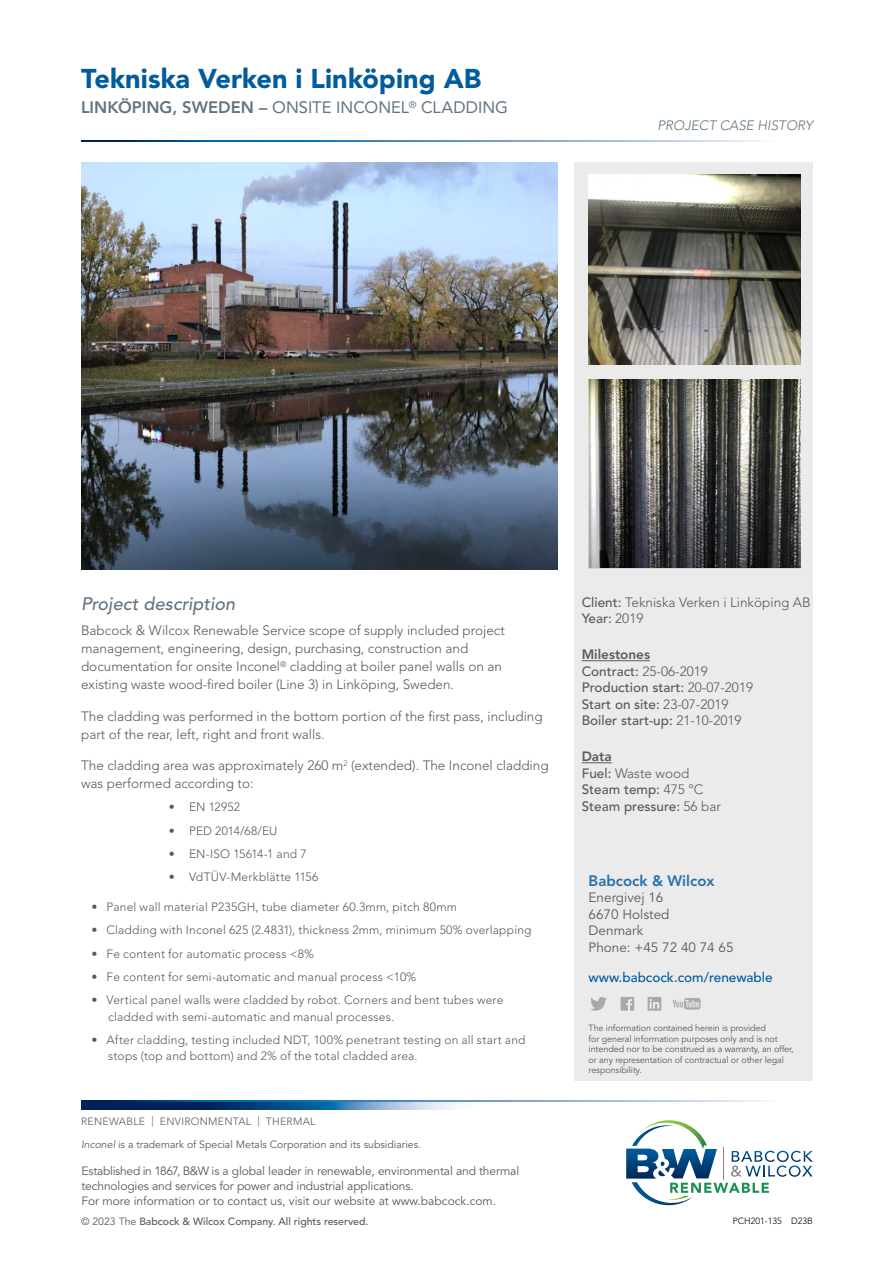
<style>
.page{position:relative;width:894px;height:1264px;background:#fff}
.page>*{position:absolute;margin:0;border:0;box-sizing:border-box;transform-origin:0 0}
.t1{font:900 27px "Avenir LT Std";letter-spacing:.005em;color:#005c9d}
.t2{font:italic 500 18px "Avenir LT Std";letter-spacing:.005em;color:#627480}
.t3{font:16.5px "Avenir LT Std";color:#627480}
.t4{font:800 15px "Avenir LT Std";color:#2570ab}
.t5{font:300 13.5px/18px "Avenir LT Std";color:#58595b}
.t6{font:500 13.5px/16.5px "Avenir LT Std";color:#58595b}
.t7{font:13.5px/16.5px "Avenir LT Std";color:#58595b}
.t8{font:500 13.5px "Avenir LT Std";color:#005c9d}
.t9{font:italic 300 13.5px "Avenir LT Std";color:#627480}
.t10{font:300 12px/16.5px "Avenir LT Std";letter-spacing:.015em;color:#58595b}
.t11{font:12px/15px "Avenir LT Std";letter-spacing:-.01em;color:#58595b}
.t12{font:10.5px "Avenir LT Std";color:#58595b}
.t13{font:500 10.5px "Avenir LT Std";color:#58595b}
.t14{font:300 10.5px "Avenir LT Std";letter-spacing:.025em;color:#58595b}
.t15{font:9px/10.5px "Avenir LT Std";letter-spacing:-.01em;color:#58595b}
.t16{font:300 9px "Avenir LT Std";color:#000}
.s1{font-weight:800}
.s2{font-style:italic}
.s3{font-weight:400}
.s4{font-weight:500}
.s5{font-weight:300}
</style>
<div class="page">
<svg style="left:81px;top:1102px;width:373px;height:7px;background:#346190"></svg>
<svg style="left:81px;top:1100px;width:687px;height:2px"></svg>
<svg style="left:81px;top:141px;width:686px;height:1px"></svg>
<svg style="left:626px;top:1120px;width:186px;height:86px"></svg>
<div style="left:574px;top:162px;width:238px;height:918px;background:#ebebec"></div>
<img style="left:81px;top:162px;width:476px;height:407px">
<hr style="left:581px;top:660px;width:68px;height:1px;background:#58595b">
<hr style="left:581px;top:762px;width:30px;height:1px;background:#58595b">
<img style="left:588px;top:379px;width:212px;height:188px">
<img style="left:588px;top:174px;width:212px;height:190px">
<svg style="left:672px;top:998px;width:28px;height:11px"></svg>
<svg style="left:590px;top:997px;width:16px;height:13px"></svg>
<svg style="left:620px;top:997px;width:14px;height:13px"></svg>
<svg style="left:647px;top:997px;width:14px;height:13px"></svg>
<h1 class="t1" style="left:81px;top:62px;width:401px">Tekniska Verken i Linköping AB</h1>
<h3 class="t3" style="left:81px;top:98px;width:428px"><span class="s1">LINKÖPING, SWEDEN –</span> ONSITE INCONEL<sup>®</sup> CLADDING</h3>
<p class="t9" style="left:657px;top:118px;width:157px">PROJECT CASE HISTORY</p>
<h2 class="t2" style="left:81px;top:593px;width:155px">Project description</h2>
<p class="t5" style="left:81px;top:621px;width:425px">Babcock &amp; Wilcox Renewable Service scope of supply included project management, engineering, design, purchasing, construction and documentation for onsite Inconel<sup>®</sup> cladding at boiler panel walls on an existing waste wood-fired boiler (Line 3) in Linköping, Sweden.</p>
<p class="t5" style="left:81px;top:707px;width:463px">The cladding was performed in the bottom portion of the first pass, including part of the rear, left, right and front walls.</p>
<p class="t5" style="left:81px;top:756px;width:469px">The cladding area was approximately 260 m<sup>2</sup> (extended). The Inconel cladding was performed according to:</p>
<p class="t10" style="left:169px;top:799px;width:73px">• EN 12952</p>
<p class="t10" style="left:169px;top:822px;width:110px">• PED 2014/68/EU</p>
<p class="t10" style="left:169px;top:845px;width:139px">• EN-ISO 15614-1 and 7</p>
<p class="t10" style="left:169px;top:868px;width:151px">• VdTÜV-Merkblätte 1156</p>
<p class="t10" style="left:91px;top:898px;width:367px">• Panel wall material P235GH, tube diameter 60.3mm, pitch 80mm</p>
<p class="t10" style="left:91px;top:922px;width:441px">• Cladding with Inconel 625 (2.4831), thickness 2mm, minimum 50% overlapping</p>
<p class="t10" style="left:91px;top:945px;width:224px">• Fe content for automatic process &lt;8%</p>
<p class="t10" style="left:91px;top:968px;width:326px">• Fe content for semi-automatic and manual process &lt;10%</p>
<p class="t10" style="left:108px;top:991px;width:396px;text-indent:-16px">• Vertical panel walls were cladded by robot. Corners and bent tubes were cladded with semi-automatic and manual processes.</p>
<p class="t10" style="left:108px;top:1031px;width:419px;text-indent:-16px">• After cladding, testing included NDT, 100% penetrant testing on all start and stops (top and bottom) and 2% of the total cladded area.</p>
<p class="t14" style="left:81px;top:1115px;width:236px">RENEWABLE | ENVIRONMENTAL | THERMAL</p>
<p class="t12" style="left:81px;top:1138px;width:341px"><span class="s2">Inconel</span> is a trademark of Special Metals Corporation and its subsidiaries.</p>
<p class="t11" style="left:81px;top:1163px;width:439px">Established in 1867, B&amp;W is a global leader in renewable, environmental and thermal technologies and services for power and industrial applications.<br>For more information or to contact us, visit our website at www.babcock.com.</p>
<p class="t13" style="left:81px;top:1215px;width:289px"><span class="s3">© 2023 The</span> Babcock &amp; Wilcox Company. All rights reserved.</p>
<p class="t5" style="left:581px;top:594px;width:230px;line-height:16.5px"><span class="s4">Client:</span> Tekniska Verken i Linköping AB<br><span class="s4">Year:</span> 2019</p>
<p class="t6" style="left:581px;top:647px;width:173px"><span class="s1">Milestones<br></span>Contract: <span class="s5">25-06-2019<br></span>Production start: <span class="s5">20-07-2019<br></span>Start on site: <span class="s5">23-07-2019<br></span>Boiler start-up: <span class="s5">21-10-2019</span></p>
<p class="t6" style="left:581px;top:749px;width:141px"><span class="s1">Data<br></span>Fuel: <span class="s5">Waste wood<br></span>Steam temp: <span class="s5">475 °C<br></span>Steam pressure: <span class="s5">56 bar</span></p>
<p class="t4" style="left:588px;top:871px;width:127px">Babcock &amp; Wilcox</p>
<p class="t7" style="left:588px;top:890px;width:146px">Energivej 16<br>6670 Holsted<br>Denmark<br>Phone: +45 72 40 74 65</p>
<p class="t8" style="left:588px;top:969px;width:185px">www.babcock.com/renewable</p>
<p class="t15" style="left:588px;top:1023px;width:206px">The information contained herein is provided<br>for general information purposes only and is not intended nor to be construed as a warranty, an offer, or any representation of contractual or other legal responsibility.</p>
<p class="t16" style="left:732px;top:1215px;width:82px">PCH201-135 D23B</p>
</div>
